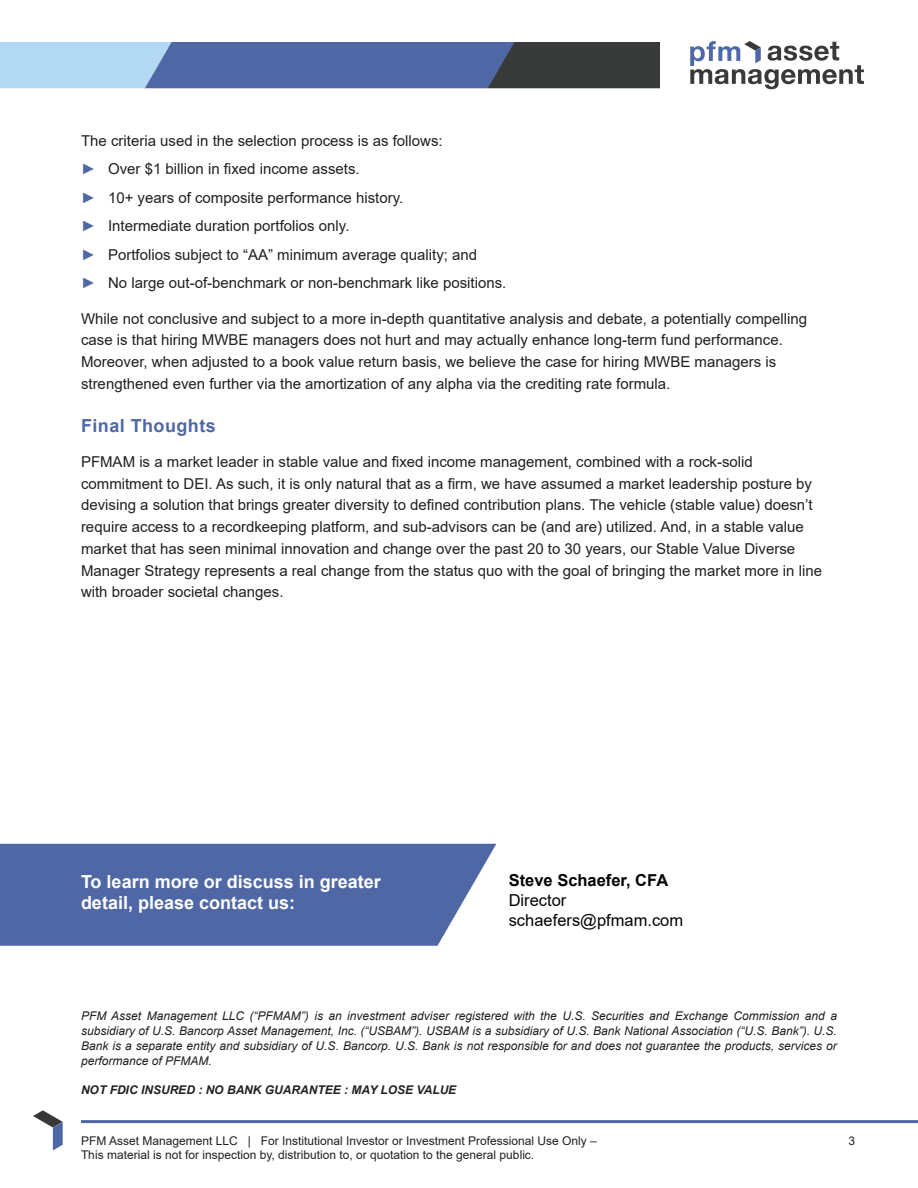
<style>
.page{position:relative;width:918px;height:1188px;background:#fff}
.page>*{position:absolute;margin:0;border:0;box-sizing:border-box;transform-origin:0 0}
.t1{font:700 18px/21px "Arial";color:#fff}
.t2{font:700 18px "Arial";letter-spacing:.025em;color:#4f67a5}
.t3{font:700 16.5px/19.8px "Arial";color:#040503}
.t4{font:16.5px "Arial";color:#040503}
.Body{font:15px/21.8px "Arial";color:#231f20}
.Disclaimer{font:italic 12px/15px "Arial";color:#231f20;text-align:justify}
.t5{font:12px "Arial";color:#231f20}
.Disclaimer-2{font:italic 700 12px "Arial";color:#231f20}
.s1{color:#4f67a5}
.s2{font-weight:400}
</style>
<div class="page">
<hr style="left:82px;top:1120px;width:836px;height:3px;background:#4f67a5">
<svg style="left:33px;top:1110px;width:30px;height:40px"></svg>
<svg style="left:690px;top:41px;width:174px;height:48px"></svg>
<svg style="left:0;top:42px;width:660px;height:47px;background:#63799f"></svg>
<div style="left:0;top:844px;width:496px;height:102px;background:#4f67a5"></div>
<p class="Body" style="left:81px;top:130px;width:363px">The criteria used in the selection process is as follows:</p>
<p class="Body" style="left:81px;top:158px;width:280px"><span class="s1">►</span> Over $1 billion in fixed income assets.</p>
<p class="Body" style="left:81px;top:187px;width:324px"><span class="s1">►</span> 10+ years of composite performance history.</p>
<p class="Body" style="left:81px;top:215px;width:270px"><span class="s1">►</span> Intermediate duration portfolios only.</p>
<p class="Body" style="left:81px;top:244px;width:398px"><span class="s1">►</span> Portfolios subject to “AA” minimum average quality; and</p>
<p class="Body" style="left:81px;top:272px;width:427px"><span class="s1">►</span> No large out-of-benchmark or non-benchmark like positions.</p>
<p class="Body" style="left:81px;top:307px;width:728px">While not conclusive and subject to a more in-depth quantitative analysis and debate, a potentially compelling case is that hiring MWBE managers does not hurt and may actually enhance long-term fund performance.<br>Moreover, when adjusted to a book value return basis, we believe the case for hiring MWBE managers is strengthened even further via the amortization of any alpha via the crediting rate formula.</p>
<p class="t2" style="left:81px;top:413px;width:136px">Final Thoughts</p>
<p class="Body" style="left:81px;top:451px;width:743px">PFMAM is a market leader in stable value and fixed income management, combined with a rock-solid commitment to DEI. As such, it is only natural that as a firm, we have assumed a market leadership posture by devising a solution that brings greater diversity to defined contribution plans. The vehicle (stable value) doesn’t require access to a recordkeeping platform, and sub-advisors can be (and are) utilized. And, in a stable value market that has seen minimal innovation and change over the past 20 to 30 years, our Stable Value Diverse Manager Strategy represents a real change from the status quo with the goal of bringing the market more in line with broader societal changes.</p>
<p class="t1" style="left:81px;top:871px;width:301px">To learn more or discuss in greater detail, please contact us:</p>
<p class="t3" style="left:509px;top:871px;width:161px">Steve Schaefer, CFA<br><span class="s2">Director</span></p>
<p class="t4" style="left:509px;top:909px;width:176px">schaefers@pfmam.com</p>
<p class="Disclaimer" style="left:81px;top:1008px;width:758px">PFM Asset Management LLC (“PFMAM”) is an investment adviser registered with the U.S. Securities and Exchange Commission and a subsidiary of U.S. Bancorp Asset Management, Inc. (“USBAM”). USBAM is a subsidiary of U.S. Bank National Association (“U.S. Bank”). U.S.<br>Bank is a separate entity and subsidiary of U.S. Bancorp. U.S. Bank is not responsible for and does not guarantee the products, services or performance of PFMAM.</p>
<p class="Disclaimer-2" style="left:81px;top:1081px;width:377px">NOT FDIC INSURED : NO BANK GUARANTEE : MAY LOSE VALUE</p>
<p class="t5" style="left:81px;top:1132px;width:517px">PFM Asset Management LLC | For Institutional Investor or Investment Professional Use Only –</p>
<p class="t5" style="left:849px;top:1132px;width:8px">3</p>
<p class="t5" style="left:81px;top:1147px;width:455px">This material is not for inspection by, distribution to, or quotation to the general public.</p>
</div>
